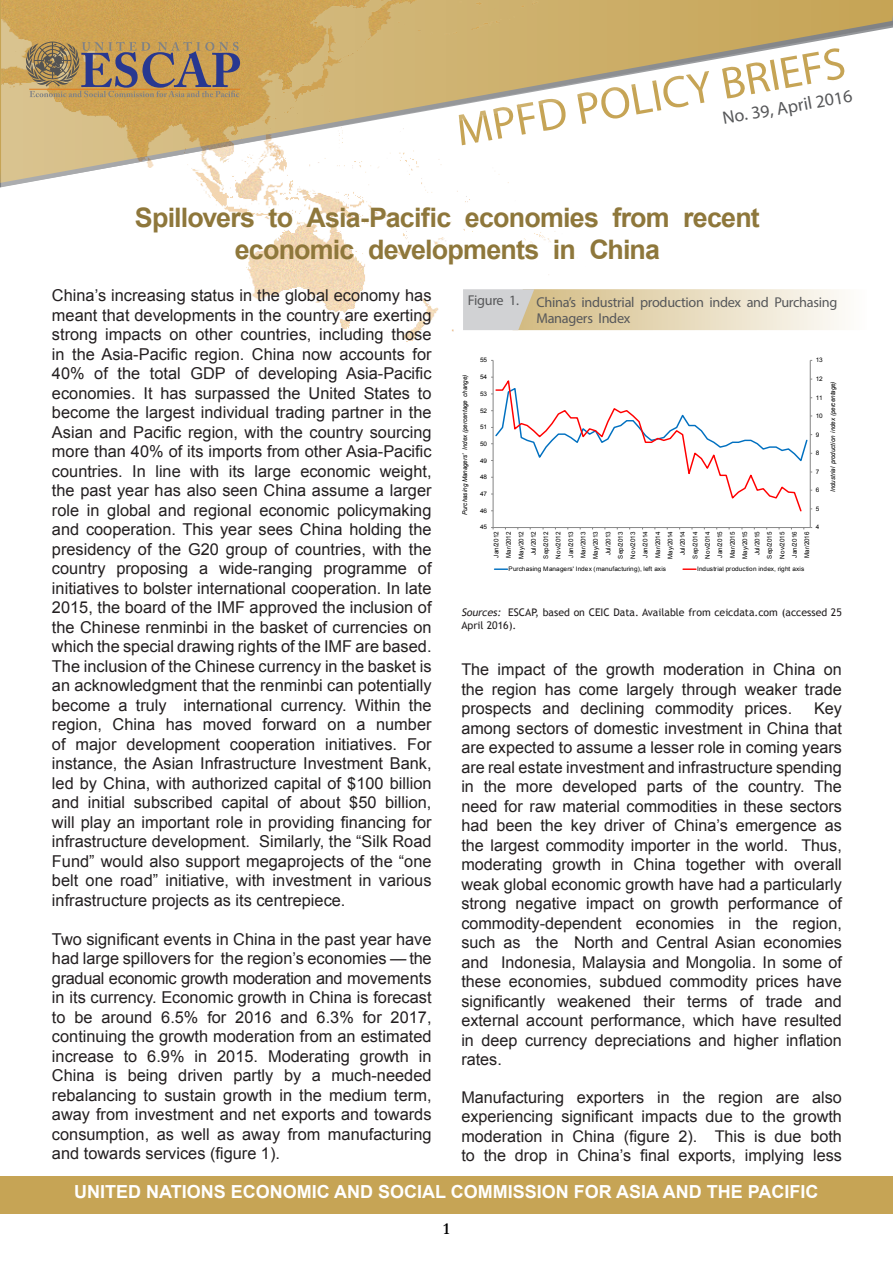
<style>
.page{position:relative;width:893px;height:1263px;background:#fff}
.page>*{position:absolute;margin:0;border:0;box-sizing:border-box;transform-origin:0 0}
.t1{font:45px "Myriad Pro";color:#c6a455}
.t2{font:700 26.85px/32.2px "Arial";letter-spacing:-.03em;color:#8e773b;text-align:center}
.t3{font:700 18px "Arial";color:#fff}
.t4{font:18px "Myriad Pro";color:#57585a}
.t5{font:700 16.5px "Garamond";color:#000}
.header-green-italic{font:16.35px/19.5px "Arial";color:#231f20;text-align:justify}
.header-green-italic-2{font:16.2px/19.5px "Arial";color:#231f20;text-align:justify}
.t6{font:14.25px/16.2px "Myriad Pro";letter-spacing:-.02em;color:#57585a}
.t7{font:10.5px/12.6px "Trebuchet MS";color:#231f20}
.t8{font:6.45px/12.5px "Arial";letter-spacing:.015em;color:#000;text-align:center}
.t9{font:italic 6.45px "Arial";letter-spacing:-.02em;color:#000}
.t10{font:6.3px "Arial";letter-spacing:.01em;color:#000}
.t11{font:6.3px "Arial";letter-spacing:-.02em;color:#000}
.s1{font-style:italic}
</style>
<div class="page">
<img style="left:224px;top:208px;width:363px;height:134px">
<svg style="left:584px;top:0;width:309px;height:83px"></svg>
<img style="left:1px;top:0;width:583px;height:208px">
<svg style="left:26px;top:42px;width:214px;height:55px;background:#a28761"></svg>
<div style="left:0;top:1176px;width:893px;height:37px;background:#c6a455"></div>
<svg style="left:463px;top:289px;width:379px;height:41px;background:#e3d9c0"></svg>
<hr style="left:810px;top:360px;width:1px;height:167px;background:#868686">
<hr style="left:493px;top:360px;width:1px;height:167px;background:#868686">
<hr style="left:493px;top:527px;width:317px;height:1px;background:#868686">
<svg style="left:491px;top:377px;width:321px;height:136px"></svg>
<svg style="left:495px;top:568px;width:12px;height:2px"></svg>
<svg style="left:683px;top:568px;width:13px;height:2px"></svg>
<p class="t1" style="left:452px;top:104px;width:396px;rotate:-10deg">MPFD POLICY BRIEFS</p>
<p class="t4" style="left:721px;top:107px;width:133px;rotate:-10deg">No. 39, April 2016</p>
<p class="t2" style="left:135px;top:202px;width:626px">Spillovers to Asia-Pacific economies from recent economic developments in China</p>
<p class="header-green-italic" style="left:52px;top:286px;width:381px">China’s increasing status in the global economy has meant that developments in the country are exerting strong impacts on other countries, including those in the Asia-Pacific region. China now accounts for 40% of the total GDP of developing Asia-Pacific economies. It has surpassed the United States to become the largest individual trading partner in the Asian and Pacific region, with the country sourcing more than 40% of its imports from other Asia-Pacific countries. In line with its large economic weight, the past year has also seen China assume a larger role in global and regional economic policymaking and cooperation. This year sees China holding the presidency of the G20 group of countries, with the country proposing a wide-ranging programme of initiatives to bolster international cooperation. In late 2015, the board of the IMF approved the inclusion of the Chinese renminbi in the basket of currencies on which the special drawing rights of the IMF are based.<br>The inclusion of the Chinese currency in the basket is an acknowledgment that the renminbi can potentially become a truly international currency. Within the region, China has moved forward on a number of major development cooperation initiatives. For instance, the Asian Infrastructure Investment Bank, led by China, with authorized capital of $100 billion and initial subscribed capital of about $50 billion, will play an important role in providing financing for infrastructure development. Similarly, the “Silk Road Fund” would also support megaprojects of the “one belt one road” initiative, with investment in various infrastructure projects as its centrepiece.</p>
<p class="header-green-italic" style="left:52px;top:929px;width:381px">Two significant events in China in the past year have had large spillovers for the region’s economies — the gradual economic growth moderation and movements in its currency. Economic growth in China is forecast to be around 6.5% for 2016 and 6.3% for 2017, continuing the growth moderation from an estimated increase to 6.9% in 2015. Moderating growth in China is being driven partly by a much-needed rebalancing to sustain growth in the medium term, away from investment and net exports and towards consumption, as well as away from manufacturing and towards services (figure 1).</p>
<p class="t6" style="left:468px;top:292px;width:53px">Figure 1.</p>
<p class="t6" style="left:536px;top:294px;width:302px">China’s industrial production index and Purchasing<br>Managers Index</p>
<p class="t11" style="left:480px;top:356px;width:9px">55</p>
<p class="t11" style="left:816px;top:356px;width:9px">13</p>
<p class="t9" style="left:461px;top:515px;width:142px;rotate:-90deg">Purchasing Managers' Index (percentage change)</p>
<p class="t11" style="left:480px;top:373px;width:9px">54</p>
<p class="t11" style="left:480px;top:389px;width:9px">53</p>
<p class="t11" style="left:480px;top:406px;width:9px">52</p>
<p class="t11" style="left:480px;top:423px;width:9px">51</p>
<p class="t11" style="left:480px;top:440px;width:9px">50</p>
<p class="t11" style="left:480px;top:456px;width:9px">49</p>
<p class="t11" style="left:480px;top:473px;width:9px">48</p>
<p class="t11" style="left:480px;top:490px;width:9px">47</p>
<p class="t11" style="left:480px;top:506px;width:9px">46</p>
<p class="t11" style="left:816px;top:375px;width:9px">12</p>
<p class="t11" style="left:816px;top:393px;width:9px">11</p>
<p class="t11" style="left:816px;top:412px;width:9px">10</p>
<p class="t11" style="left:816px;top:430px;width:5px">9</p>
<p class="t11" style="left:816px;top:449px;width:5px">8</p>
<p class="t11" style="left:816px;top:467px;width:5px">7</p>
<p class="t11" style="left:816px;top:486px;width:5px">6</p>
<p class="t11" style="left:816px;top:504px;width:5px">5</p>
<p class="t9" style="left:829px;top:492px;width:113px;rotate:-90deg">Industrial production index (percentage)</p>
<p class="t11" style="left:480px;top:523px;width:9px">45</p>
<p class="t11" style="left:816px;top:523px;width:5px">4</p>
<p class="t8" style="left:490px;top:559px;width:30px;rotate:-90deg">Jan/2012<br>Mar/2012<br>May/2012<br>Jul/2012<br>Sep/2012<br>Nov/2012<br>Jan/2013<br>Mar/2013<br>May/2013<br>Jul/2013<br>Sep/2013<br>Nov/2013<br>Jan/2014<br>Mar/2014<br>May/2014<br>Jul/2014<br>Sep/2014<br>Nov/2014<br>Jan/2015<br>Mar/2015<br>May/2015<br>Jul/2015<br>Sep/2015<br>Nov/2015<br>Jan/2016<br>Mar/2016</p>
<p class="t10" style="left:509px;top:565px;width:159px">Purchasing Managers' Index (manufacturing), left axis</p>
<p class="t10" style="left:697px;top:565px;width:109px">Industrial production index, right axis</p>
<p class="t7" style="left:461px;top:606px;width:382px"><span class="s1">Sources:</span> ESCAP, based on CEIC Data. Available from ceicdata.com (accessed 25<br>April 2016).</p>
<p class="header-green-italic-2" style="left:461px;top:660px;width:382px">The impact of the growth moderation in China on the region has come largely through weaker trade prospects and declining commodity prices.</p>
<p class="header-green-italic-2" style="left:461px;top:699px;width:382px;text-indent:353px">Key among sectors of domestic investment in China that are expected to assume a lesser role in coming years are real estate investment and infrastructure spending in the more developed parts of the country. The need for raw material commodities in these sectors had been the key driver of China’s emergence as the largest commodity importer in the world. Thus, moderating growth in China together with overall weak global economic growth have had a particularly strong negative impact on growth performance of commodity-dependent economies in the region, such as the North and Central Asian economies and Indonesia, Malaysia and Mongolia. In some of these economies, subdued commodity prices have significantly weakened their terms of trade and external account performance, which have resulted in deep currency depreciations and higher inflation rates.</p>
<p class="header-green-italic-2" style="left:461px;top:1088px;width:382px;line-height:19px">Manufacturing exporters in the region are also experiencing significant impacts due to the growth moderation in China (figure 2). This is due both to the drop in China’s final exports, implying less</p>
<p class="t3" style="left:74px;top:1180px;width:746px">UNITED NATIONS ECONOMIC AND SOCIAL COMMISSION FOR ASIA AND THE PACIFIC</p>
<p class="t5" style="left:443px;top:1217px;width:8px">1</p>
</div>
